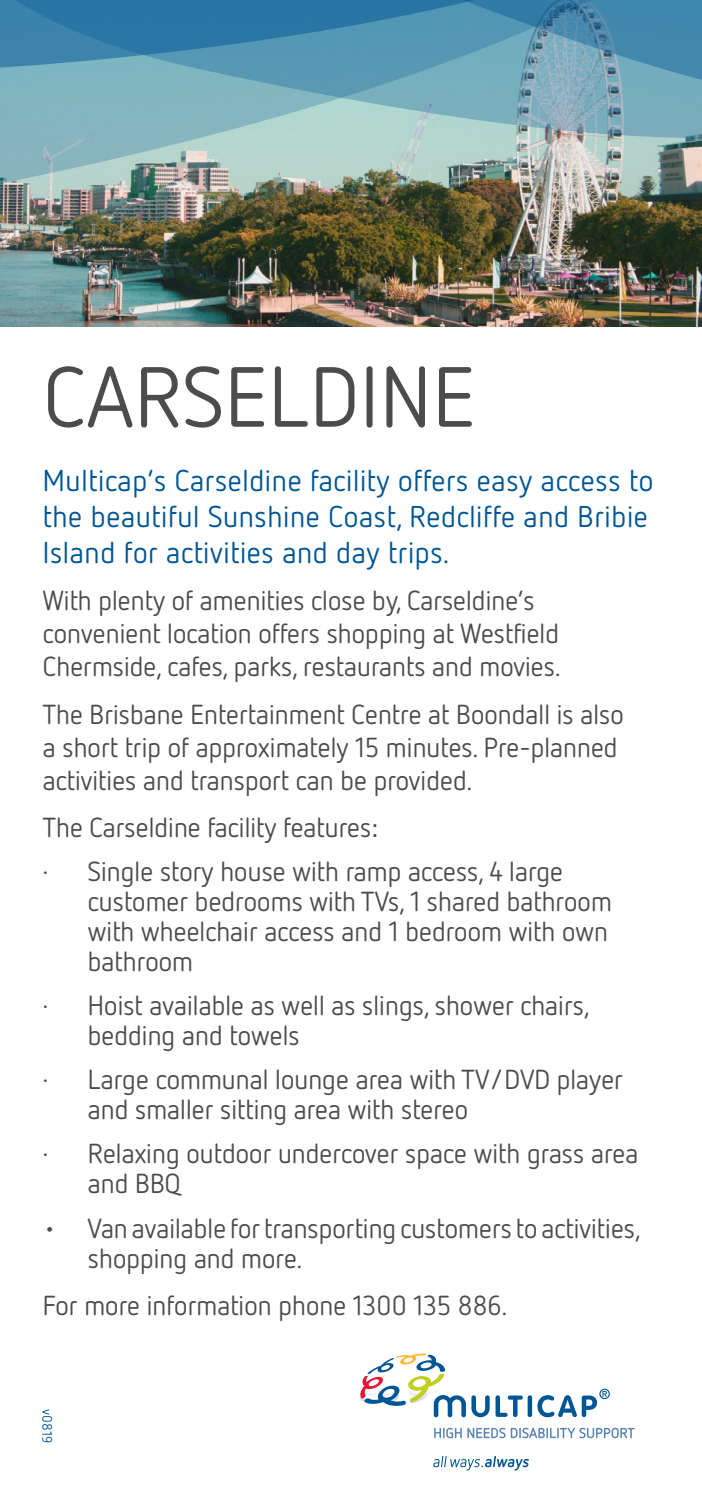
<style>
.page{position:relative;width:702px;height:1489px;background:#fff}
.page>*{position:absolute;margin:0;border:0;box-sizing:border-box;transform-origin:0 0}
.t1{font:85px "Netto OT";letter-spacing:-.01em;color:#4b4c4d}
.t2{font:30px/36px "Netto OT";color:#005594}
.t3{font:27.5px/30px "Netto OT";letter-spacing:-.02em;color:#4b4c4d}
.t4{font:13.75px "Netto OT";letter-spacing:.01em;color:#005594}
.s1{font-family:"Calibri"}
</style>
<div class="page">
<img style="left:0;top:196px;width:702px;height:130px">
<img style="left:0;top:0;width:702px;height:196px">
<svg style="left:434px;top:1427px;width:27px;height:10px"></svg>
<svg style="left:467px;top:1427px;width:167px;height:10px"></svg>
<svg style="left:433px;top:1455px;width:96px;height:15px"></svg>
<svg style="left:360px;top:1353px;width:129px;height:64px"></svg>
<svg style="left:495px;top:1395px;width:28px;height:21px"></svg>
<div style="left:527px;top:1395px;width:5px;height:21px;background:#005594;border-radius:2px"></div>
<svg style="left:537px;top:1388px;width:73px;height:29px"></svg>
<p class="t1" style="left:43px;top:345px;width:435px">CARSELDINE</p>
<p class="t2" style="left:43px;top:462px;width:612px">Multicap’s Carseldine facility offers easy access to the beautiful Sunshine Coast, Redcliffe and Bribie<br>Island for activities and day trips.</p>
<p class="t3" style="left:43px;top:583px;width:520px;line-height:33px">With plenty of amenities close by, Carseldine’s convenient location offers shopping at Westfield<br>Chermside, cafes, parks, restaurants and movies.</p>
<p class="t3" style="left:43px;top:697px;width:583px;line-height:33px">The Brisbane Entertainment Centre at Boondall is also a short trip of approximately 15 minutes. Pre-planned activities and transport can be provided.</p>
<p class="t3" style="left:43px;top:811px;width:337px">The Carseldine facility features<span class="s1">:</span></p>
<p class="t3" style="left:88px;top:855px;width:526px;text-indent:-45px">· Single story house with ramp access, 4 large customer bedrooms with TVs, 1 shared bathroom with wheelchair access and 1 bedroom with own bathroom</p>
<p class="t3" style="left:88px;top:989px;width:503px;text-indent:-45px">· Hoist available as well as slings, shower chairs, bedding and towels</p>
<p class="t3" style="left:88px;top:1063px;width:537px;text-indent:-45px">· Large communal lounge area with TV/DVD player and smaller sitting area with stereo</p>
<p class="t3" style="left:88px;top:1138px;width:552px;text-indent:-45px">· Relaxing outdoor undercover space with grass area and BBQ</p>
<p class="t3" style="left:88px;top:1212px;width:555px;text-indent:-45px">• Van available for transporting customers to activities, shopping and more.</p>
<p class="t3" style="left:43px;top:1289px;width:466px">For more information phone 1300 135 886.</p>
<p class="t4" style="left:56px;top:1408px;width:36px;rotate:90deg">v0819</p>
</div>
